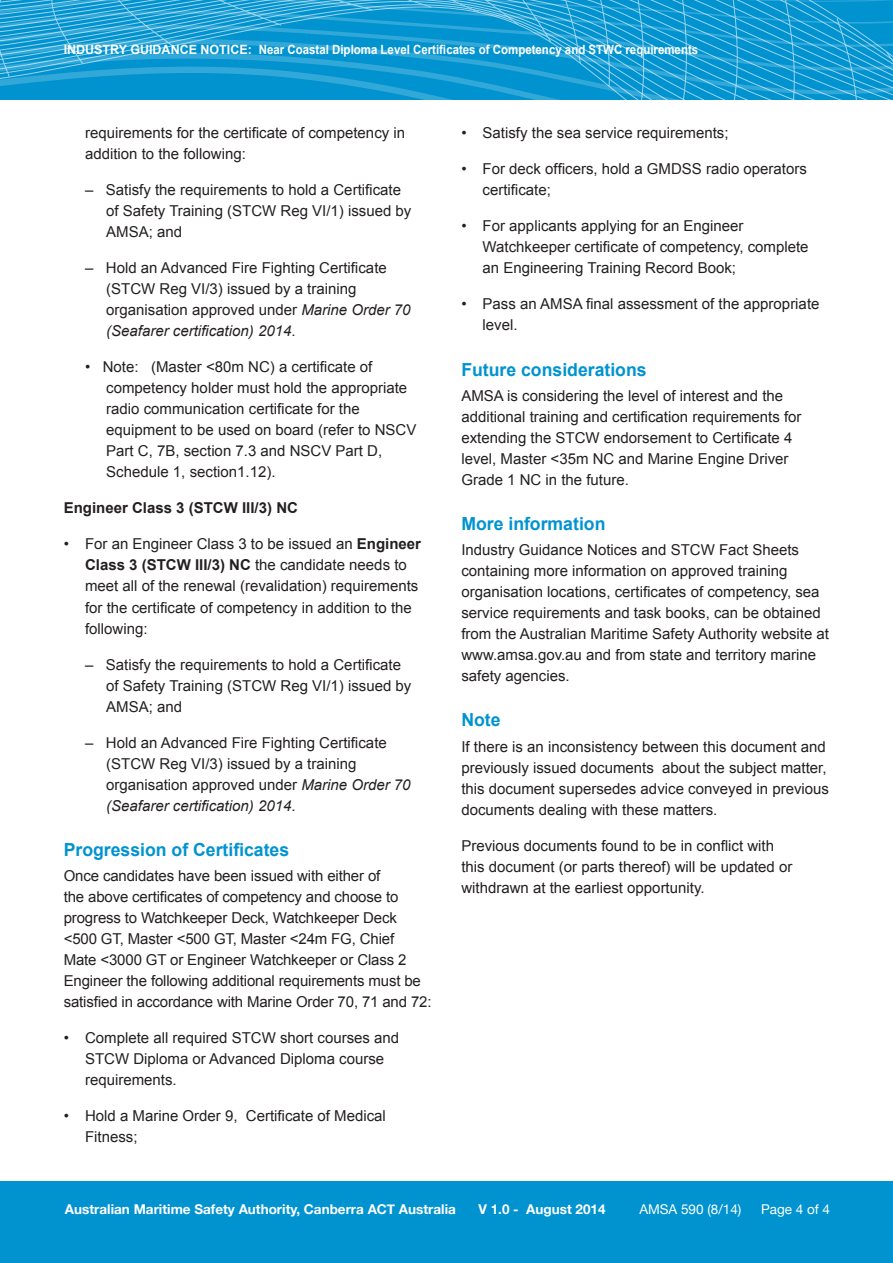
<style>
.page{position:relative;width:893px;height:1263px;background:#fff}
.page>*{position:absolute;margin:0;border:0;box-sizing:border-box;transform-origin:0 0}
.Subhead_1{font:700 18px "Arial";color:#0093d0}
.t1{font:15px/21px "Arial";color:#231f20}
.t2{font:700 15px "Arial";color:#231f20}
.t3{font:700 13.5px "Helvetica Neue";color:#fff}
.t4{font:13.5px "Helvetica Neue";color:#fff}
.Subhead_1-2{font:700 12.75px "Arial";color:#fff}
.s1{font-style:italic}
.s2{font-weight:700}
</style>
<div class="page">
<div style="left:0;top:1181px;width:893px;height:82px;background:#0093d0"></div>
<svg style="left:0;top:0;width:893px;height:99px;background:#1a9dd4"></svg>
<p class="Subhead_1-2" style="left:64px;top:41px;width:636px">INDUSTRY GUIDANCE NOTICE: Near Coastal Diploma Level Certificates of Competency and STWC requirements</p>
<p class="t1" style="left:85px;top:123px;width:322px">requirements for the certificate of competency in addition to the following:</p>
<p class="t1" style="left:106px;top:180px;width:307px;text-indent:-21px">– Satisfy the requirements to hold a Certificate of Safety Training (STCW Reg VI/1) issued by<br>AMSA; and</p>
<p class="t1" style="left:106px;top:258px;width:306px;text-indent:-21px">– Hold an Advanced Fire Fighting Certificate (STCW Reg VI/3) issued by a training organisation approved under <span class="s1">Marine Order 70 (Seafarer certification) 2014</span>.</p>
<p class="t1" style="left:106px;top:357px;width:312px;text-indent:-21px">• Note: (Master &lt;80m NC) a certificate of competency holder must hold the appropriate radio communication certificate for the equipment to be used on board (refer to NSCV Part C, 7B, section 7.3 and NSCV Part D, Schedule 1, section1.12).</p>
<p class="t2" style="left:64px;top:498px;width:236px">Engineer Class 3 (STCW III/3) NC</p>
<p class="t1" style="left:85px;top:534px;width:338px;text-indent:-21px">• For an Engineer Class 3 to be issued an <span class="s2">Engineer Class 3 (STCW III/3) NC</span> the candidate needs to meet all of the renewal (revalidation) requirements for the certificate of competency in addition to the following:</p>
<p class="t1" style="left:106px;top:654px;width:307px;text-indent:-21px">– Satisfy the requirements to hold a Certificate of Safety Training (STCW Reg VI/1) issued by<br>AMSA; and</p>
<p class="t1" style="left:106px;top:732px;width:306px;text-indent:-21px">– Hold an Advanced Fire Fighting Certificate (STCW Reg VI/3) issued by a training organisation approved under <span class="s1">Marine Order 70 (Seafarer certification) 2014</span>.</p>
<p class="Subhead_1" style="left:64px;top:837px;width:227px">Progression of Certificates</p>
<p class="t1" style="left:64px;top:865px;width:369px">Once candidates have been issued with either of<br>the above certificates of competency and choose to progress to Watchkeeper Deck, Watchkeeper Deck &lt;500 GT, Master &lt;500 GT, Master &lt;24m FG, Chief<br>Mate &lt;3000 GT or Engineer Watchkeeper or Class 2<br>Engineer the following additional requirements must be satisfied in accordance with Marine Order 70, 71 and 72:</p>
<p class="t1" style="left:85px;top:1027px;width:316px;text-indent:-21px">• Complete all required STCW short courses and<br>STCW Diploma or Advanced Diploma course requirements.</p>
<p class="t1" style="left:85px;top:1105px;width:302px;text-indent:-21px">• Hold a Marine Order 9, Certificate of Medical<br>Fitness;</p>
<p class="t1" style="left:461px;top:123px;width:269px">• Satisfy the sea service requirements;</p>
<p class="t1" style="left:483px;top:159px;width:326px;text-indent:-21px">• For deck officers, hold a GMDSS radio operators certificate;</p>
<p class="t1" style="left:483px;top:216px;width:327px;text-indent:-21px">• For applicants applying for an Engineer<br>Watchkeeper certificate of competency, complete an Engineering Training Record Book;</p>
<p class="t1" style="left:483px;top:294px;width:338px;text-indent:-21px">• Pass an AMSA final assessment of the appropriate level.</p>
<p class="Subhead_1" style="left:461px;top:357px;width:187px">Future considerations</p>
<p class="t1" style="left:461px;top:385px;width:342px">AMSA is considering the level of interest and the additional training and certification requirements for extending the STCW endorsement to Certificate 4 level, Master &lt;35m NC and Marine Engine Driver Grade 1 NC in the future.</p>
<p class="Subhead_1" style="left:461px;top:512px;width:146px">More information</p>
<p class="t1" style="left:461px;top:540px;width:369px">Industry Guidance Notices and STCW Fact Sheets containing more information on approved training organisation locations, certificates of competency, sea service requirements and task books, can be obtained from the Australian Maritime Safety Authority website at www.amsa.gov.au and from state and territory marine safety agencies.</p>
<p class="Subhead_1" style="left:461px;top:708px;width:41px">Note</p>
<p class="t1" style="left:461px;top:736px;width:369px">If there is an inconsistency between this document and previously issued documents about the subject matter, this document supersedes advice conveyed in previous documents dealing with these matters.</p>
<p class="t1" style="left:461px;top:835px;width:332px">Previous documents found to be in conflict with this document (or parts thereof) will be updated or withdrawn at the earliest opportunity.</p>
<p class="t3" style="left:65px;top:1200px;width:392px">Australian Maritime Safety Authority, Canberra ACT Australia</p>
<p class="t3" style="left:478px;top:1200px;width:129px">V 1.0 - August 2014</p>
<p class="t4" style="left:639px;top:1201px;width:104px">AMSA 590 (8/14)</p>
<p class="t4" style="left:761px;top:1201px;width:71px">Page 4 of 4</p>
</div>
